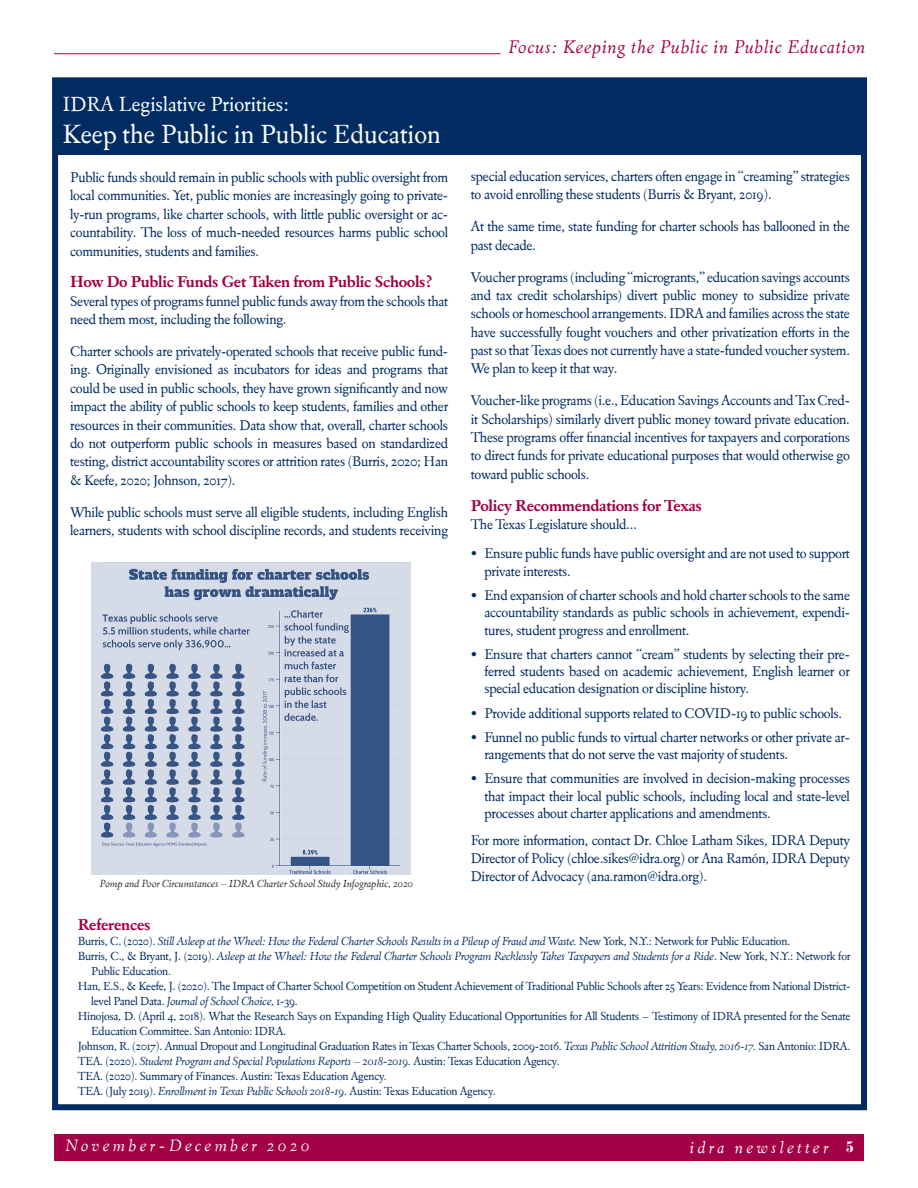
<style>
.page{position:relative;width:918px;height:1188px;background:#fff}
.page>*{position:absolute;margin:0;border:0;box-sizing:border-box;transform-origin:0 0}
.t1{font:27px "Eldorado Text";color:#fff}
.t2{font:21px "Eldorado Text";color:#fff}
.t3{font:italic 18.75px "Eldorado Text";letter-spacing:.04em;color:#a30146}
.t4{font:italic 16.8px "Eldorado Text";letter-spacing:.2em;color:#fff}
.subhead{font:700 16.2px "Eldorado Text";letter-spacing:-.02em;color:#a30146}
.Paragraph_Style_1{font:700 16.2px "Eldorado Text";letter-spacing:-.02em;color:#a30146}
.Paragraph_Style_1-2{font:14.4px/18.3px "Eldorado Text";letter-spacing:-.02em;color:#002c62;text-align:justify}
.Resource_list{font:12px/15px "Eldorado Text";letter-spacing:-.02em;color:#002c62}
.Resource_list-2{font:italic 12px/15px "Eldorado Text";letter-spacing:-.02em;color:#002c62}
.t5{font:italic 10.5px "Eldorado Text";color:#231f20}
.s1{font-style:normal}
.s2{font-style:italic}
.s3{font-family:"Inflex MT Std";font-weight:700;font-style:normal;font-size:15px}
</style>
<div class="page">
<div style="left:54px;top:1134px;width:810px;height:27px;background:#a30146"></div>
<hr style="left:54px;top:53px;width:447px;height:1px;background:#a30146">
<div style="left:52px;top:77px;width:815px;height:1033px;border:6px solid #002c62"></div>
<img style="left:92px;top:563px;width:319px;height:311px">
<div style="left:54px;top:80px;width:810px;height:75px;background:#002c62"></div>
<p class="t2" style="left:63px;top:92px;width:228px">IDRA Legislative Priorities:</p>
<p class="t1" style="left:63px;top:119px;width:380px">Keep the Public in Public Education</p>
<p class="Paragraph_Style_1-2" style="left:70px;top:168px;width:380px">Public funds should remain in public schools with public oversight from local communities. Yet, public monies are increasingly going to private&shy;ly-run programs, like charter schools, with little public oversight or ac&shy;countability. The loss of much-needed resources harms public school communities, students and families.</p>
<p class="subhead" style="left:70px;top:273px;width:364px">How Do Public Funds Get Taken from Public Schools?</p>
<p class="Paragraph_Style_1-2" style="left:70px;top:292px;width:380px">Several types of programs funnel public funds away from the schools that need them most, including the following.</p>
<p class="Paragraph_Style_1-2" style="left:70px;top:342px;width:380px">Charter schools are privately-operated schools that receive public fund&shy;ing. Originally envisioned as incubators for ideas and programs that could be used in public schools, they have grown significantly and now impact the ability of public schools to keep students, families and other resources in their communities. Data show that, overall, charter schools do not outperform public schools in measures based on standardized testing, district accountability scores or attrition rates (Burris, 2020; Han &amp; Keefe, 2020; Johnson, 2017).</p>
<p class="Paragraph_Style_1-2" style="left:70px;top:503px;width:380px">While public schools must serve all eligible students, including English learners, students with school discipline records, and students receiving</p>
<p class="t5" style="left:100px;top:877px;width:315px">Pomp and Poor Circumstances – IDRA Charter School Study Infographic, 2020</p>
<h3 class="t3" style="left:509px;top:36px;width:359px">Focus: Keeping the Public in Public Education</h3>
<p class="Paragraph_Style_1-2" style="left:471px;top:167px;width:381px">special education services, charters often engage in “creaming” strategies to avoid enrolling these students (Burris &amp; Bryant, 2019).</p>
<p class="Paragraph_Style_1-2" style="left:471px;top:218px;width:381px">At the same time, state funding for charter schools has ballooned in the past decade.</p>
<p class="Paragraph_Style_1-2" style="left:471px;top:268px;width:381px">Voucher programs (including “microgrants,” education savings accounts and tax credit scholarships) divert public money to subsidize private schools or homeschool arrangements. IDRA and families across the state have successfully fought vouchers and other privatization efforts in the past so that Texas does not currently have a state-funded voucher system.<br>We plan to keep it that way.</p>
<p class="Paragraph_Style_1-2" style="left:471px;top:392px;width:381px">Voucher-like programs (i.e., Education Savings Accounts and Tax Cred&shy;it Scholarships) similarly divert public money toward private education.<br>These programs offer financial incentives for taxpayers and corporations to direct funds for private educational purposes that would otherwise go toward public schools.</p>
<p class="Paragraph_Style_1" style="left:471px;top:496px;width:233px">Policy Recommendations for Texas</p>
<p class="Paragraph_Style_1-2" style="left:471px;top:515px;width:168px">The Texas Legislature should…</p>
<p class="Paragraph_Style_1-2" style="left:484px;top:545px;width:367px;line-height:17.4px;text-indent:-14px">• Ensure public funds have public oversight and are not used to support private interests.</p>
<p class="Paragraph_Style_1-2" style="left:484px;top:587px;width:367px;line-height:17.4px;text-indent:-14px">• End expansion of charter schools and hold charter schools to the same accountability standards as public schools in achievement, expendi&shy;tures, student progress and enrollment.</p>
<p class="Paragraph_Style_1-2" style="left:484px;top:646px;width:367px;line-height:17.4px;text-indent:-14px">• Ensure that charters cannot “cream” students by selecting their pre&shy;ferred students based on academic achievement, English learner or special education designation or discipline history.</p>
<p class="Paragraph_Style_1-2" style="left:471px;top:704px;width:373px">• Provide additional supports related to COVID-19 to public schools.</p>
<p class="Paragraph_Style_1-2" style="left:484px;top:729px;width:367px;line-height:17.4px;text-indent:-14px">• Funnel no public funds to virtual charter networks or other private ar&shy;rangements that do not serve the vast majority of students.</p>
<p class="Paragraph_Style_1-2" style="left:484px;top:770px;width:367px;line-height:17.4px;text-indent:-14px">• Ensure that communities are involved in decision-making processes that impact their local public schools, including local and state-level processes about charter applications and amendments.</p>
<p class="Paragraph_Style_1-2" style="left:471px;top:831px;width:381px">For more information, contact Dr. Chloe Latham Sikes, IDRA Deputy Director of Policy (chloe.sikes@idra.org) or Ana Ramón, IDRA Deputy Director of Advocacy (ana.ramon@idra.org).</p>
<p class="Paragraph_Style_1" style="left:78px;top:915px;width:74px">References</p>
<p class="Resource_list-2" style="left:78px;top:933px;width:714px"><span class="s1">Burris, C. (2020).</span> Still Asleep at the Wheel: How the Federal Charter Schools Results in a Pileup of Fraud and Waste. <span class="s1">New York, N.Y.: Network for Public Education.</span></p>
<p class="Resource_list-2" style="left:91px;top:948px;width:761px;text-indent:-14px"><span class="s1">Burris, C., &amp; Bryant, J. (2019).</span> Asleep at the Wheel: How the Federal Charter Schools Program Recklessly Takes Taxpayers and Students for a Ride<span class="s1">. New York, N.Y.: Network for<br>Public Education.</span></p>
<p class="Resource_list" style="left:91px;top:978px;width:761px;text-indent:-14px">Han, E.S., &amp; Keefe, J. (2020). The Impact of Charter School Competition on Student Achievement of Traditional Public Schools after 25 Years: Evidence from National District&shy;level Panel Data. <span class="s2">Journal of School Choice,</span> 1-39.</p>
<p class="Resource_list" style="left:91px;top:1008px;width:761px;text-indent:-14px">Hinojosa, D. (April 4, 2018). What the Research Says on Expanding High Quality Educational Opportunities for All Students – Testimony of IDRA presented for the Senate<br>Education Committee. San Antonio: IDRA.</p>
<p class="Resource_list" style="left:78px;top:1038px;width:774px">Johnson, R. (2017). Annual Dropout and Longitudinal Graduation Rates in Texas Charter Schools, 2009-2016. <span class="s2">Texas Public School Attrition Study, 2016-17.</span> San Antonio: IDRA.</p>
<p class="Resource_list-2" style="left:78px;top:1053px;width:484px"><span class="s1">TEA. (2020).</span> Student Program and Special Populations Reports – 2018-2019. <span class="s1">Austin: Texas Education Agency.</span></p>
<p class="Resource_list" style="left:78px;top:1068px;width:311px">TEA. (2020). Summary of Finances. Austin: Texas Education Agency.</p>
<p class="Resource_list" style="left:78px;top:1083px;width:420px">TEA. (July 2019). <span class="s2">Enrollment in Texas Public Schools 2018-19.</span> Austin: Texas Education Agency.</p>
<p class="t4" style="left:65px;top:1136px;width:246px">November-December 2020</p>
<p class="t4" style="left:690px;top:1138px;width:165px">idra newsletter <span class="s3">5</span></p>
</div>
